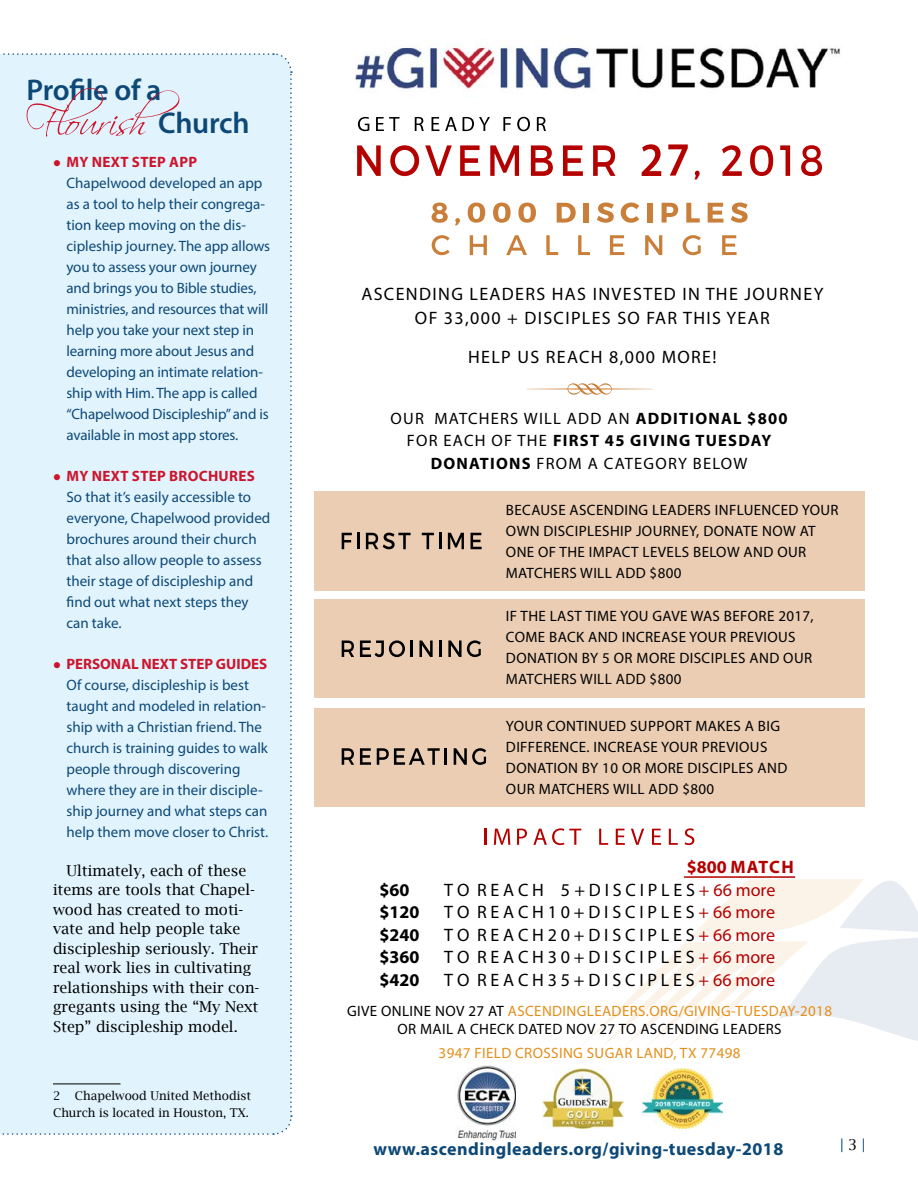
<style>
.page{position:relative;width:918px;height:1188px;background:#fff}
.page>*{position:absolute;margin:0;border:0;box-sizing:border-box;transform-origin:0 0}
.t1{font:600 30px/33px "Myriad Pro";letter-spacing:-.01em;color:#0d4877}
.t2{font:18px/24px "Myriad Pro";letter-spacing:.075em;color:#000;text-align:center}
.t3{font:700 18px "Myriad Pro";letter-spacing:.025em;color:#0d4877}
.t4{font:700 18px "Myriad Pro";color:#000}
.t5{font:700 18px "Myriad Pro";letter-spacing:.025em;color:#b50000}
.t6{font:16.5px/22.5px "Myriad Pro";letter-spacing:.075em;color:#000;text-align:center}
.t7{font:15px/21px "Myriad Pro";color:#0d4877}
.t8{font:15px/21px "Myriad Pro";letter-spacing:.025em;color:#000}
.t9{font:15px/19.5px "Lucida Bright";color:#000}
.t10{font:15px "Myriad Pro";letter-spacing:.025em;color:#e58e1a}
.t11{font:15px "Lucida Bright";color:#0d4877}
.t12{font:12px/16.5px "Lucida Bright";color:#000}
.s1{color:#cc152c}
.s2{font-weight:700;color:#cc152c}
.s3{font-weight:700}
.s4{color:#b50000}
.s5{color:#e58e1a}
.s6{color:#000}
</style>
<div class="page">
<svg style="left:795px;top:876px;width:123px;height:165px"></svg>
<svg style="left:583px;top:879px;width:281px;height:167px"></svg>
<svg style="left:357px;top:145px;width:24px;height:31px"></svg>
<svg style="left:390px;top:145px;width:29px;height:31px"></svg>
<svg style="left:425px;top:145px;width:27px;height:31px"></svg>
<svg style="left:460px;top:145px;width:20px;height:31px"></svg>
<svg style="left:490px;top:145px;width:29px;height:31px"></svg>
<svg style="left:531px;top:145px;width:22px;height:31px"></svg>
<svg style="left:563px;top:145px;width:20px;height:31px"></svg>
<svg style="left:593px;top:145px;width:23px;height:31px"></svg>
<svg style="left:694px;top:171px;width:6px;height:8px"></svg>
<svg style="left:722px;top:145px;width:20px;height:31px"></svg>
<svg style="left:750px;top:145px;width:23px;height:31px"></svg>
<svg style="left:780px;top:145px;width:10px;height:31px"></svg>
<svg style="left:801px;top:145px;width:21px;height:31px"></svg>
<svg style="left:358px;top:117px;width:11px;height:14px"></svg>
<svg style="left:376px;top:117px;width:23px;height:14px"></svg>
<svg style="left:415px;top:117px;width:9px;height:14px"></svg>
<svg style="left:432px;top:117px;width:7px;height:14px"></svg>
<svg style="left:445px;top:117px;width:12px;height:14px"></svg>
<svg style="left:463px;top:117px;width:27px;height:14px"></svg>
<svg style="left:503px;top:117px;width:8px;height:14px"></svg>
<svg style="left:517px;top:117px;width:13px;height:14px"></svg>
<svg style="left:537px;top:117px;width:9px;height:14px"></svg>
<div style="left:315px;top:491px;width:550px;height:99px;background:#eacdb3"></div>
<div style="left:315px;top:599px;width:550px;height:99px;background:#eacdb3"></div>
<div style="left:315px;top:708px;width:550px;height:99px;background:#eacdb3"></div>
<svg style="left:342px;top:533px;width:17px;height:16px"></svg>
<svg style="left:366px;top:533px;width:45px;height:16px"></svg>
<svg style="left:422px;top:533px;width:19px;height:16px"></svg>
<svg style="left:448px;top:533px;width:16px;height:16px"></svg>
<svg style="left:471px;top:533px;width:11px;height:16px"></svg>
<svg style="left:342px;top:640px;width:12px;height:17px"></svg>
<svg style="left:360px;top:640px;width:45px;height:17px"></svg>
<hr style="left:410px;top:640px;width:3px;height:17px;background:#000">
<svg style="left:419px;top:640px;width:14px;height:17px"></svg>
<hr style="left:439px;top:640px;width:3px;height:17px;background:#000">
<svg style="left:448px;top:640px;width:33px;height:17px"></svg>
<svg style="left:342px;top:748px;width:12px;height:17px"></svg>
<svg style="left:360px;top:748px;width:11px;height:17px"></svg>
<svg style="left:377px;top:748px;width:70px;height:17px"></svg>
<svg style="left:454px;top:748px;width:32px;height:17px"></svg>
<svg style="left:485px;top:829px;width:2px;height:16px"></svg>
<svg style="left:494px;top:829px;width:16px;height:16px"></svg>
<svg style="left:517px;top:829px;width:10px;height:16px"></svg>
<svg style="left:533px;top:828px;width:48px;height:17px"></svg>
<svg style="left:599px;top:829px;width:9px;height:16px"></svg>
<svg style="left:616px;top:829px;width:9px;height:16px"></svg>
<svg style="left:631px;top:829px;width:13px;height:16px"></svg>
<svg style="left:652px;top:829px;width:9px;height:16px"></svg>
<svg style="left:669px;top:829px;width:9px;height:16px"></svg>
<svg style="left:685px;top:828px;width:9px;height:17px"></svg>
<svg style="left:432px;top:203px;width:16px;height:20px"></svg>
<svg style="left:455px;top:218px;width:5px;height:7px"></svg>
<svg style="left:468px;top:203px;width:17px;height:20px"></svg>
<svg style="left:493px;top:203px;width:18px;height:20px"></svg>
<svg style="left:518px;top:203px;width:18px;height:20px"></svg>
<svg style="left:557px;top:203px;width:19px;height:20px"></svg>
<div style="left:584px;top:203px;width:5px;height:20px;background:#c97f3a"></div>
<svg style="left:597px;top:203px;width:17px;height:20px"></svg>
<svg style="left:621px;top:203px;width:18px;height:20px"></svg>
<div style="left:647px;top:203px;width:5px;height:20px;background:#c97f3a"></div>
<svg style="left:662px;top:203px;width:16px;height:20px"></svg>
<svg style="left:686px;top:203px;width:14px;height:20px"></svg>
<svg style="left:708px;top:203px;width:15px;height:20px"></svg>
<svg style="left:731px;top:203px;width:17px;height:20px"></svg>
<svg style="left:432px;top:235px;width:18px;height:20px"></svg>
<svg style="left:470px;top:235px;width:17px;height:20px"></svg>
<svg style="left:506px;top:235px;width:21px;height:20px"></svg>
<svg style="left:546px;top:235px;width:12px;height:20px"></svg>
<svg style="left:578px;top:235px;width:12px;height:20px"></svg>
<svg style="left:610px;top:235px;width:14px;height:20px"></svg>
<svg style="left:645px;top:235px;width:17px;height:20px"></svg>
<svg style="left:683px;top:235px;width:18px;height:20px"></svg>
<svg style="left:722px;top:235px;width:15px;height:20px"></svg>
<svg style="left:527px;top:383px;width:126px;height:12px"></svg>
<img style="left:355px;top:42px;width:485px;height:47px">
<hr style="left:684px;top:876px;width:111px;height:2px;background:#b50000">
<svg style="left:642px;top:144px;width:19px;height:32px"></svg>
<svg style="left:668px;top:144px;width:20px;height:32px"></svg>
<img style="left:642px;top:1069px;width:81px;height:60px">
<img style="left:457px;top:1066px;width:59px;height:74px">
<img style="left:542px;top:1069px;width:82px;height:60px">
<div style="left:0;top:53px;width:293px;height:1082px;background:#e1f4fd"></div>
<h1 class="t1" style="left:158px;top:73px;width:93px;text-indent:-132px">Profile of a<br>Church</h1>
<p class="t7" style="left:67px;top:152px;width:205px;text-indent:-14px"><span class="s1">●</span> <span class="s2">MY NEXT STEP APP<br></span>Chapelwood developed an app as a tool to help their congrega&shy;tion keep moving on the dis&shy;cipleship journey. The app allows you to assess your own journey and brings you to Bible studies, ministries, and resources that will help you take your next step in learning more about Jesus and developing an intimate relation&shy;ship with Him. The app is called “Chapelwood Discipleship” and is available in most app stores.</p>
<p class="t7" style="left:67px;top:465px;width:205px;text-indent:-14px"><span class="s1">●</span> <span class="s2">MY NEXT STEP BROCHURES<br></span>So that it’s easily accessible to everyone, Chapelwood provided brochures around their church that also allow people to assess their stage of discipleship and find out what next steps they can take.</p>
<p class="t7" style="left:67px;top:653px;width:203px;text-indent:-14px"><span class="s1">●</span> <span class="s2">PERSONAL NEXT STEP GUIDES<br></span>Of course, discipleship is best taught and modeled in relation&shy;ship with a Christian friend. The church is training guides to walk people through discovering where they are in their disciple&shy;ship journey and what steps can help them move closer to Christ.</p>
<p class="t9" style="left:53px;top:861px;width:208px;text-indent:14px">Ultimately, each of these items are tools that Chapel&shy;wood has created to moti&shy;vate and help people take discipleship seriously. Their real work lies in cultivating relationships with their con&shy;gregants using the “My Next<br>Step” discipleship model.</p>
<p class="t12" style="left:53px;top:1088px;width:200px">2 Chapelwood United Methodist<br>Church is located in Houston, TX.</p>
<p class="t2" style="left:361px;top:282px;width:464px">ASCENDING LEADERS HAS INVESTED IN THE JOURNEY<br>OF 33,000 + DISCIPLES SO FAR THIS YEAR</p>
<p class="t2" style="left:468px;top:345px;width:250px">HELP US REACH 8,000 MORE!</p>
<p class="t6" style="left:391px;top:407px;width:399px">OUR MATCHERS WILL ADD AN <span class="s3">ADDITIONAL $800<br></span>FOR EACH OF THE <span class="s3">FIRST 45 GIVING TUESDAY<br>DONATIONS</span> FROM A CATEGORY BELOW</p>
<p class="t8" style="left:506px;top:499px;width:334px">BECAUSE ASCENDING LEADERS INFLUENCED YOUR OWN DISCIPLESHIP JOURNEY, DONATE NOW AT ONE OF THE IMPACT LEVELS BELOW AND OUR MATCHERS WILL ADD $800</p>
<p class="t8" style="left:506px;top:606px;width:309px">IF THE LAST TIME YOU GAVE WAS BEFORE 2017, COME BACK AND INCREASE YOUR PREVIOUS DONATION BY 5 OR MORE DISCIPLES AND OUR MATCHERS WILL ADD $800</p>
<p class="t8" style="left:506px;top:716px;width:283px">YOUR CONTINUED SUPPORT MAKES A BIG DIFFERENCE. INCREASE YOUR PREVIOUS DONATION BY 10 OR MORE DISCIPLES AND OUR MATCHERS WILL ADD $800</p>
<p class="t5" style="left:687px;top:855px;width:108px">$800 MATCH</p>
<p class="t4" style="left:380px;top:878px;width:31px">$60</p>
<p class="t2" style="left:444px;top:877px;width:333px">T O R E A C H 5 + D I S C I P L E S <span class="s4">+ 66 more</span></p>
<p class="t4" style="left:380px;top:900px;width:41px">$120</p>
<p class="t2" style="left:444px;top:900px;width:332px">T O R E A C H 1 0 + D I S C I P L E S <span class="s4">+ 66 more</span></p>
<p class="t4" style="left:380px;top:923px;width:41px">$240</p>
<p class="t2" style="left:444px;top:922px;width:332px">T O R E A C H 2 0 + D I S C I P L E S <span class="s4">+ 66 more</span></p>
<p class="t4" style="left:380px;top:945px;width:41px">$360</p>
<p class="t2" style="left:444px;top:945px;width:332px">T O R E A C H 3 0 + D I S C I P L E S <span class="s4">+ 66 more</span></p>
<p class="t4" style="left:380px;top:968px;width:41px">$420</p>
<p class="t2" style="left:444px;top:967px;width:332px">T O R E A C H 3 5 + D I S C I P L E S <span class="s4">+ 66 more</span></p>
<p class="t8" style="left:347px;top:1001px;width:486px;line-height:18px;text-align:center">GIVE ONLINE NOV 27 AT <span class="s5">ASCENDINGLEADERS.ORG/GIVING-TUESDAY-2018<br></span>OR MAIL A CHECK DATED NOV 27 TO ASCENDING LEADERS</p>
<p class="t10" style="left:439px;top:1043px;width:303px">3947 FIELD CROSSING SUGAR LAND, TX 77498</p>
<p class="t3" style="left:373px;top:1137px;width:412px">WWW.ASCENDINGLEADERS.ORG/GIVING-TUESDAY-2018</p>
<p class="t11" style="left:840px;top:1137px;width:27px">|<span class="s6">3</span>|</p>
</div>
